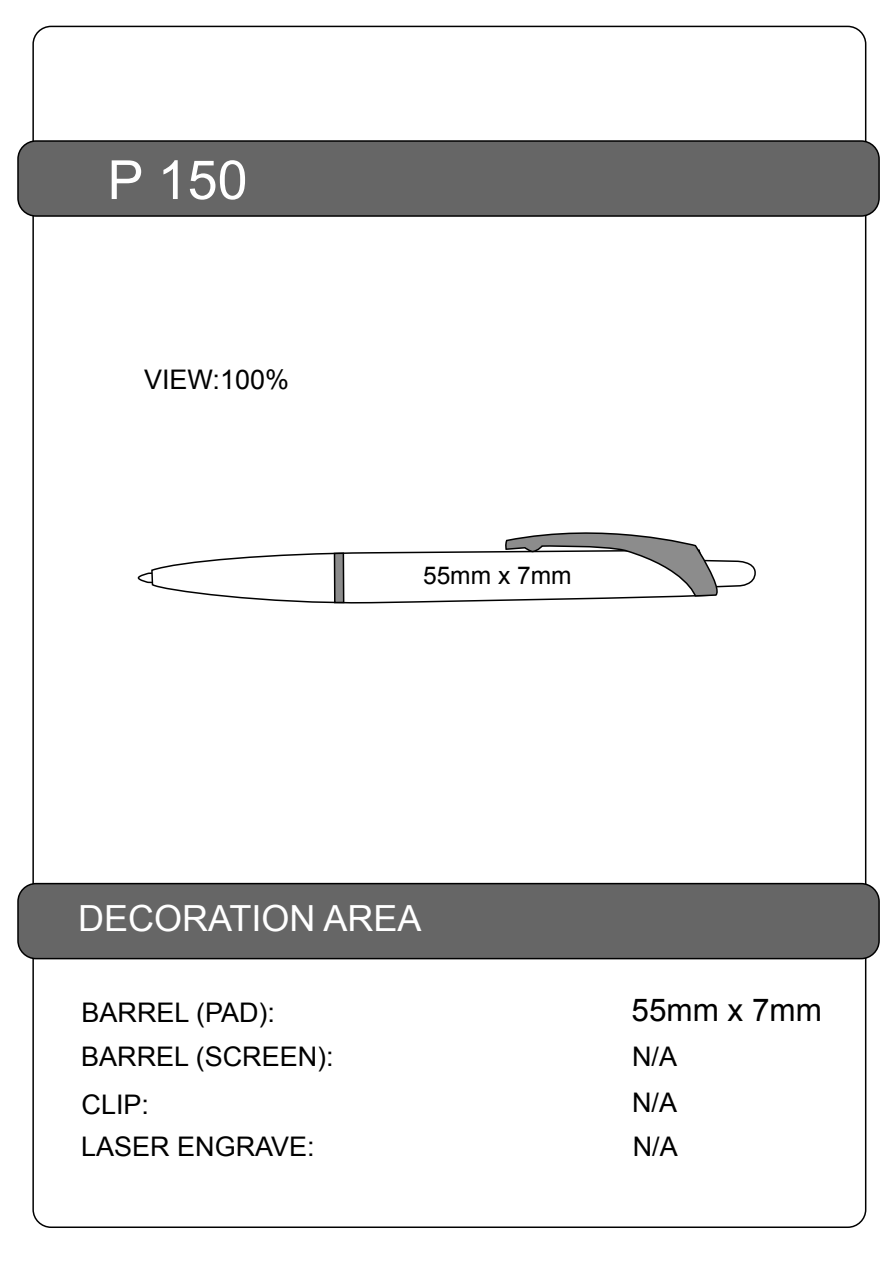
<style>
.page{position:relative;width:893px;height:1263px;background:#fff}
.page>*{position:absolute;margin:0;border:0;box-sizing:border-box;transform-origin:0 0}
.t1{font:54px "Arial";color:#fff}
.t2{font:36px "Arial";color:#fff}
.t3{font:31.35px "Arial";color:#000}
.t4{font:27px/44.5px "Arial";color:#000}
.t5{font:24.6px "Arial";color:#000}
</style>
<div class="page">
<div style="left:18px;top:141px;width:861px;height:75px;background:#666;border-radius:18px"></div>
<div style="left:17px;top:140px;width:863px;height:77px;border:2px solid #000;border-radius:18px"></div>
<div style="left:18px;top:884px;width:861px;height:75px;background:#666;border-radius:18px"></div>
<div style="left:17px;top:883px;width:863px;height:76px;border:2px solid #000;border-radius:18px"></div>
<svg style="left:137px;top:532px;width:619px;height:72px"></svg>
<div style="left:334px;top:553px;width:10px;height:49px;background:#8c8c8c"></div>
<div style="left:334px;top:552px;width:10px;height:51px;border:2px solid #000"></div>
<h1 class="t1" style="left:108px;top:145px;width:142px">P 150</h1>
<p class="t4" style="left:144px;top:357px;width:147px">VIEW:100%</p>
<p class="t5" style="left:423px;top:559px;width:150px">55mm x 7mm</p>
<h2 class="t2" style="left:78px;top:895px;width:345px">DECORATION AREA</h2>
<p class="t4" style="left:81px;top:990px;width:254px">BARREL (PAD):<br>BARREL (SCREEN):</p>
<p class="t4" style="left:81px;top:1083px;width:235px;line-height:42.5px">CLIP:<br>LASER ENGRAVE:</p>
<p class="t3" style="left:632px;top:989px;width:192px">55mm x 7mm</p>
<p class="t4" style="left:632px;top:1034px;width:47px;line-height:45.6px">N/A<br>N/A</p>
<p class="t4" style="left:633px;top:1125px;width:47px">N/A</p>
</div>
